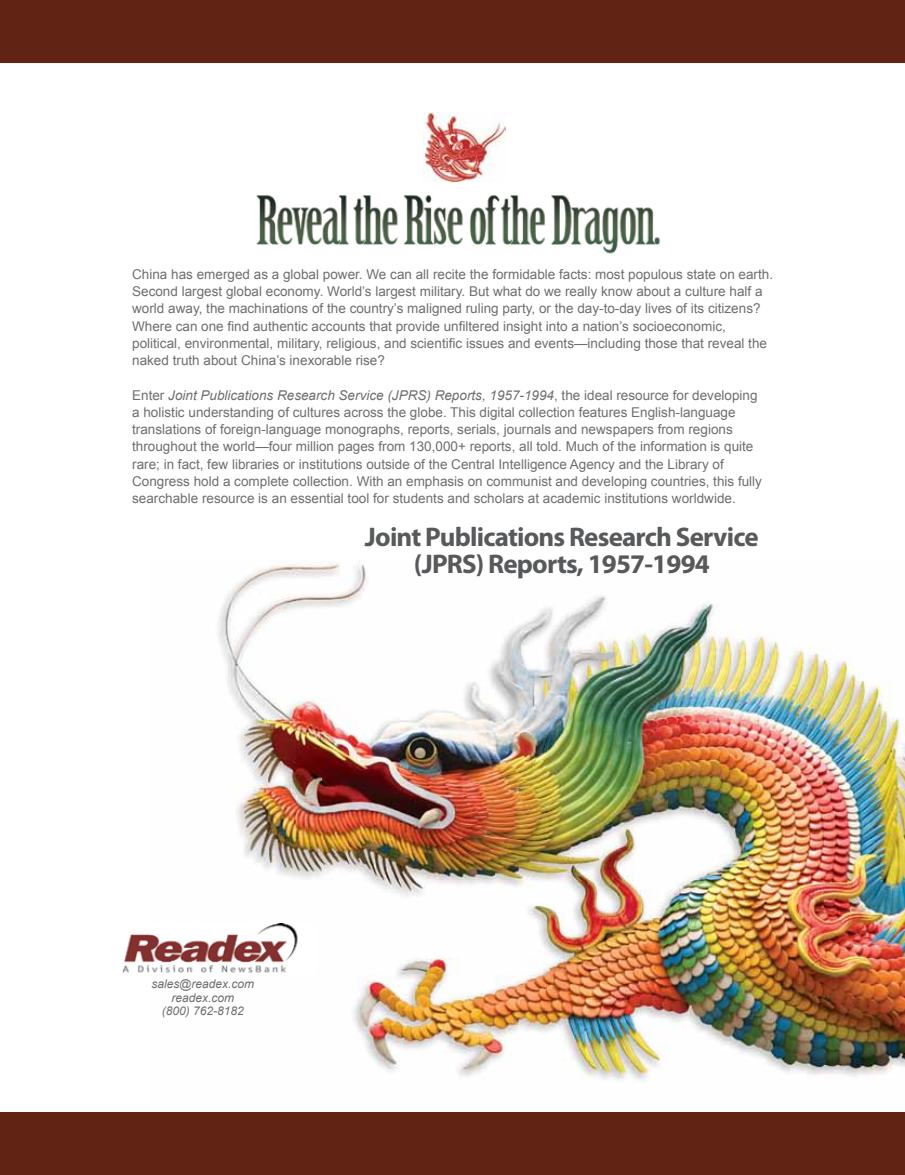
<style>
.page{position:relative;width:905px;height:1175px;background:#fff}
.page>*{position:absolute;margin:0;border:0;box-sizing:border-box;transform-origin:0 0}
.t1{font:700 27px/27px "Myriad Pro";letter-spacing:-.03em;color:#58595b;text-align:center}
.t2{font:13.5px/17.2px "Arial";color:#6d6e71}
.t3{font:italic 12px/13.5px "Arial";color:#6d6e71;text-align:center}
.s1{font-style:italic}
</style>
<div class="page">
<img style="left:218px;top:563px;width:686px;height:518px">
<img style="left:122px;top:923px;width:193px;height:50px">
<div style="left:0;top:1112px;width:904px;height:62px;background:#612414"></div>
<div style="left:0;top:0;width:904px;height:63px;background:#612414"></div>
<img style="left:423px;top:112px;width:83px;height:70px">
<img style="left:256px;top:195px;width:405px;height:59px">
<p class="t2" style="left:132px;top:265px;width:642px">China has emerged as a global power. We can all recite the formidable facts: most populous state on earth.<br>Second largest global economy. World’s largest military. But what do we really know about a culture half a world away, the machinations of the country’s maligned ruling party, or the day-to-day lives of its citizens?<br>Where can one find authentic accounts that provide unfiltered insight into a nation’s socioeconomic, political, environmental, military, religious, and scientific issues and events—including those that reveal the naked truth about China’s inexorable rise?</p>
<p class="t2" style="left:132px;top:386px;width:631px">Enter <span class="s1">Joint Publications Research Service (JPRS) Reports, 1957-1994</span>, the ideal resource for developing a holistic understanding of cultures across the globe. This digital collection features English-language translations of foreign-language monographs, reports, serials, journals and newspapers from regions throughout the world—four million pages from 130,000+ reports, all told. Much of the information is quite rare; in fact, few libraries or institutions outside of the Central Intelligence Agency and the Library of Congress hold a complete collection. With an emphasis on communist and developing countries, this fully searchable resource is an essential tool for students and scholars at academic institutions worldwide.</p>
<h1 class="t1" style="left:365px;top:522px;width:395px">Joint Publications Research Service (JPRS) Reports, 1957-1994</h1>
<p class="t3" style="left:151px;top:977px;width:104px">sales@readex.com readex.com<br>(800) 762-8182</p>
</div>
